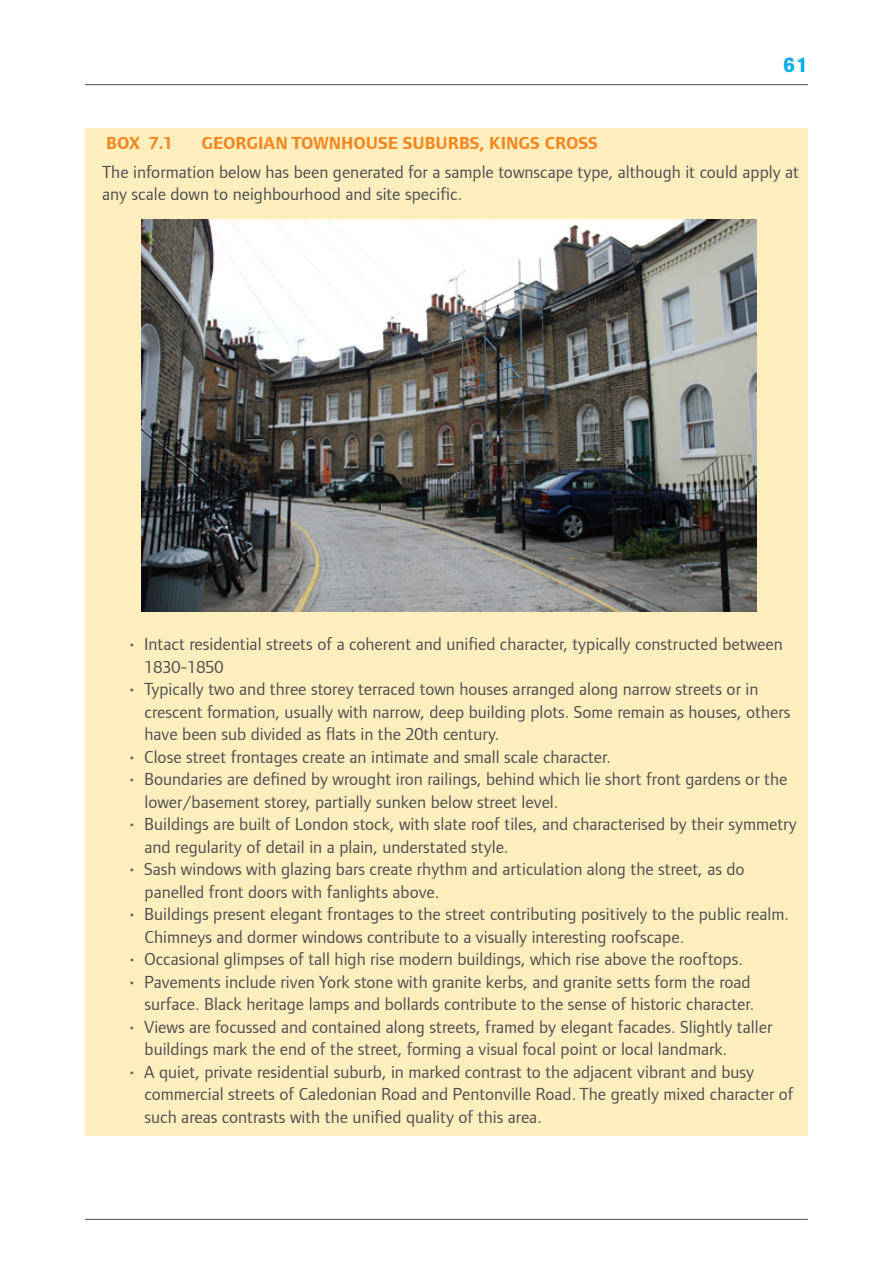
<style>
.page{position:relative;width:893px;height:1263px;background:#fff}
.page>*{position:absolute;margin:0;border:0;box-sizing:border-box;transform-origin:0 0}
.t1{font:700 21px "Akzidenz Grotesk BQ";color:#00aeef}
.t2{font:18px/22.5px "Foundry Form Sans";color:#4d4d4f}
.t3{font:700 18px "Foundry Form Sans";color:#f6861f}
.s1{color:#636466}
</style>
<div class="page">
<hr style="left:85px;top:1219px;width:723px;height:1px;background:#4d4d4f">
<hr style="left:85px;top:84px;width:723px;height:1px;background:#4d4d4f">
<div style="left:85px;top:128px;width:723px;height:1007px;background:#ffefbf"></div>
<img style="left:142px;top:220px;width:615px;height:392px">
<p class="t1" style="left:783px;top:53px;width:26px">61</p>
<p class="t3" style="left:106px;top:133px;width:68px">BOX 7.1</p>
<p class="t3" style="left:202px;top:133px;width:398px">GEORGIAN TOWNHOUSE SUBURBS, KINGS CROSS</p>
<p class="t2" style="left:102px;top:160px;width:698px">The information below has been generated for a sample townscape type, although it could apply at any scale down to neighbourhood and site specific.</p>
<p class="t2" style="left:145px;top:633px;width:640px;text-indent:-17px"><span class="s1">•</span> Intact residential streets of a coherent and unified character, typically constructed between<br>1830-1850</p>
<p class="t2" style="left:145px;top:678px;width:647px;text-indent:-17px"><span class="s1">•</span> Typically two and three storey terraced town houses arranged along narrow streets or in crescent formation, usually with narrow, deep building plots. Some remain as houses, others have been sub divided as flats in the 20th century.</p>
<p class="t2" style="left:128px;top:745px;width:485px"><span class="s1">•</span> Close street frontages create an intimate and small scale character.</p>
<p class="t2" style="left:145px;top:768px;width:644px;text-indent:-17px"><span class="s1">•</span> Boundaries are defined by wrought iron railings, behind which lie short front gardens or the lower/basement storey, partially sunken below street level.</p>
<p class="t2" style="left:145px;top:813px;width:654px;text-indent:-17px"><span class="s1">•</span> Buildings are built of London stock, with slate roof tiles, and characterised by their symmetry and regularity of detail in a plain, understated style.</p>
<p class="t2" style="left:145px;top:858px;width:602px;text-indent:-17px"><span class="s1">•</span> Sash windows with glazing bars create rhythm and articulation along the street, as do panelled front doors with fanlights above.</p>
<p class="t2" style="left:145px;top:903px;width:646px;text-indent:-17px"><span class="s1">•</span> Buildings present elegant frontages to the street contributing positively to the public realm.<br>Chimneys and dormer windows contribute to a visually interesting roofscape.</p>
<p class="t2" style="left:128px;top:948px;width:617px"><span class="s1">•</span> Occasional glimpses of tall high rise modern buildings, which rise above the rooftops.</p>
<p class="t2" style="left:128px;top:970px;width:628px;text-align:right"><span class="s1">•</span> Pavements include riven York stone with granite kerbs, and granite setts form the road surface. Black heritage lamps and bollards contribute to the sense of historic character.</p>
<p class="t2" style="left:145px;top:1015px;width:629px;text-indent:-17px"><span class="s1">•</span> Views are focussed and contained along streets, framed by elegant facades. Slightly taller buildings mark the end of the street, forming a visual focal point or local landmark.</p>
<p class="t2" style="left:145px;top:1060px;width:651px;text-indent:-17px"><span class="s1">•</span> A quiet, private residential suburb, in marked contrast to the adjacent vibrant and busy commercial streets of Caledonian Road and Pentonville Road. The greatly mixed character of such areas contrasts with the unified quality of this area.</p>
</div>
